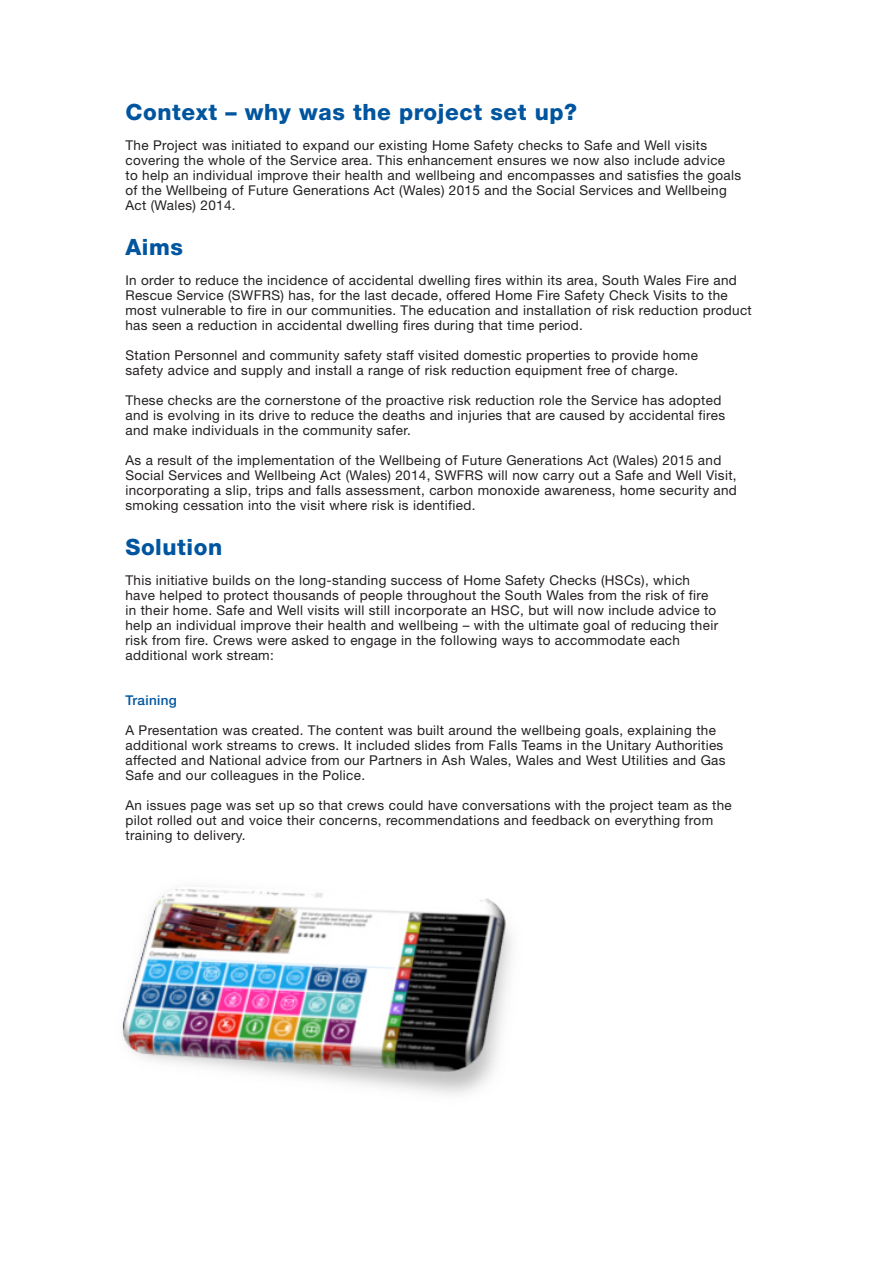
<style>
.page{position:relative;width:893px;height:1263px;background:#fff}
.page>*{position:absolute;margin:0;border:0;box-sizing:border-box;transform-origin:0 0}
.t1{font:800 22.5px "Helvetica Neue";letter-spacing:.025em;color:#00559f}
.t2{font:13.5px/15px "Helvetica Neue";letter-spacing:.025em;color:#231f20}
.t3{font:500 13.5px "Helvetica Neue";letter-spacing:.025em;color:#00559f}
</style>
<div class="page">
<img style="left:122px;top:889px;width:390px;height:205px">
<p class="t1" style="left:125px;top:99px;width:453px">Context – why was the project set up?</p>
<p class="t2" style="left:125px;top:138px;width:617px">The Project was initiated to expand our existing Home Safety checks to Safe and Well visits covering the whole of the Service area. This enhancement ensures we now also include advice<br>to help an individual improve their health and wellbeing and encompasses and satisfies the goals of the Wellbeing of Future Generations Act (Wales) 2015 and the Social Services and Wellbeing Act (Wales) 2014.</p>
<p class="t1" style="left:125px;top:234px;width:59px">Aims</p>
<p class="t2" style="left:125px;top:273px;width:628px">In order to reduce the incidence of accidental dwelling fires within its area, South Wales Fire and Rescue Service (SWFRS) has, for the last decade, offered Home Fire Safety Check Visits to the most vulnerable to fire in our communities. The education and installation of risk reduction product has seen a reduction in accidental dwelling fires during that time period.</p>
<p class="t2" style="left:125px;top:348px;width:574px">Station Personnel and community safety staff visited domestic properties to provide home safety advice and supply and install a range of risk reduction equipment free of charge.</p>
<p class="t2" style="left:125px;top:393px;width:601px">These checks are the cornerstone of the proactive risk reduction role the Service has adopted and is evolving in its drive to reduce the deaths and injuries that are caused by accidental fires and make individuals in the community safer.</p>
<p class="t2" style="left:125px;top:453px;width:613px">As a result of the implementation of the Wellbeing of Future Generations Act (Wales) 2015 and Social Services and Wellbeing Act (Wales) 2014, SWFRS will now carry out a Safe and Well Visit, incorporating a slip, trips and falls assessment, carbon monoxide awareness, home security and smoking cessation into the visit where risk is identified.</p>
<p class="t1" style="left:125px;top:534px;width:98px">Solution</p>
<p class="t2" style="left:125px;top:573px;width:594px">This initiative builds on the long-standing success of Home Safety Checks (HSCs), which have helped to protect thousands of people throughout the South Wales from the risk of fire in their home. Safe and Well visits will still incorporate an HSC, but will now include advice to help an individual improve their health and wellbeing – with the ultimate goal of reducing their risk from fire. Crews were asked to engage in the following ways to accommodate each additional work stream:</p>
<p class="t3" style="left:125px;top:692px;width:53px">Training</p>
<p class="t2" style="left:125px;top:723px;width:602px">A Presentation was created. The content was built around the wellbeing goals, explaining the additional work streams to crews. It included slides from Falls Teams in the Unitary Authorities affected and National advice from our Partners in Ash Wales, Wales and West Utilities and Gas Safe and our colleagues in the Police.</p>
<p class="t2" style="left:125px;top:798px;width:608px">An issues page was set up so that crews could have conversations with the project team as the pilot rolled out and voice their concerns, recommendations and feedback on everything from training to delivery.</p>
</div>
